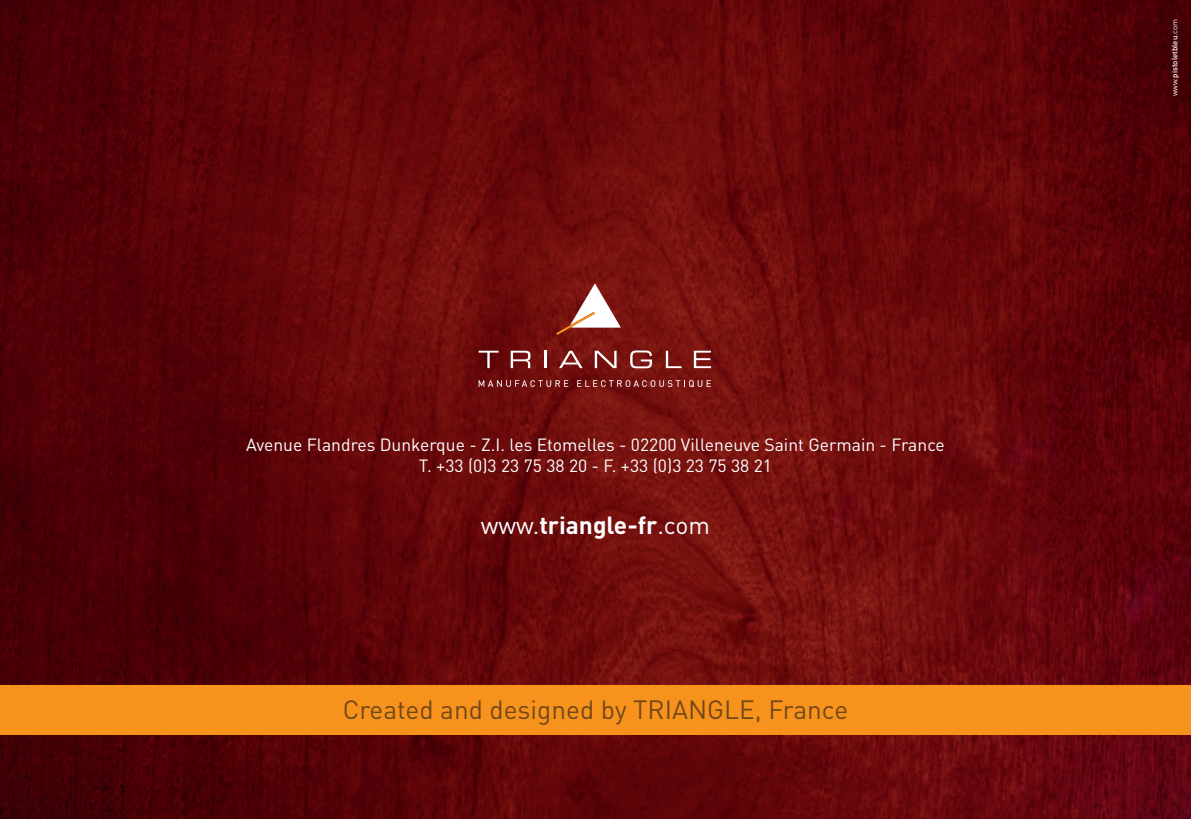
<style>
.page{position:relative;width:1191px;height:819px;background:#fff}
.page>*{position:absolute;margin:0;border:0;box-sizing:border-box;transform-origin:0 0}
.t1{font:26.07px "DIN";color:#734816}
.t2{font:700 24.5px "DIN";color:#fff}
.t3{font:17.5px/21px "DIN";color:#fff;text-align:center}
.t4{font:500 7.88px "DIN";color:#fff}
.s1{font-weight:400}
</style>
<div class="page">
<img style="left:0;top:0;width:1191px;height:819px">
<svg style="left:478px;top:351px;width:20px;height:17px"></svg>
<svg style="left:511px;top:351px;width:19px;height:17px"></svg>
<svg style="left:544px;top:351px;width:2px;height:17px"></svg>
<svg style="left:559px;top:351px;width:23px;height:17px"></svg>
<svg style="left:595px;top:351px;width:21px;height:17px"></svg>
<svg style="left:630px;top:350px;width:22px;height:18px"></svg>
<svg style="left:666px;top:351px;width:15px;height:17px"></svg>
<svg style="left:694px;top:351px;width:17px;height:17px"></svg>
<svg style="left:478px;top:380px;width:90px;height:7px"></svg>
<svg style="left:577px;top:380px;width:134px;height:7px"></svg>
<svg style="left:556px;top:284px;width:65px;height:51px"></svg>
<div style="left:0;top:685px;width:1191px;height:49px;background:#f7931d"></div>
<p class="t3" style="left:246px;top:434px;width:700px">Avenue Flandres Dunkerque - Z.I. les Etomelles - 02200 Villeneuve Saint Germain - France<br>T. +33 (0)3 23 75 38 20 - F. +33 (0)3 23 75 38 21</p>
<h2 class="t2" style="left:481px;top:508px;width:231px"><span class="s1">www.</span>triangle-fr<span class="s1">.com</span></h2>
<h1 class="t1" style="left:343px;top:693px;width:507px">Created and designed by TRIANGLE, France</h1>
<p class="t4" style="left:1169px;top:96px;width:79px;rotate:-90deg"><span class="s1">www.</span>pistoletbleu<span class="s1">.com</span></p>
</div>
